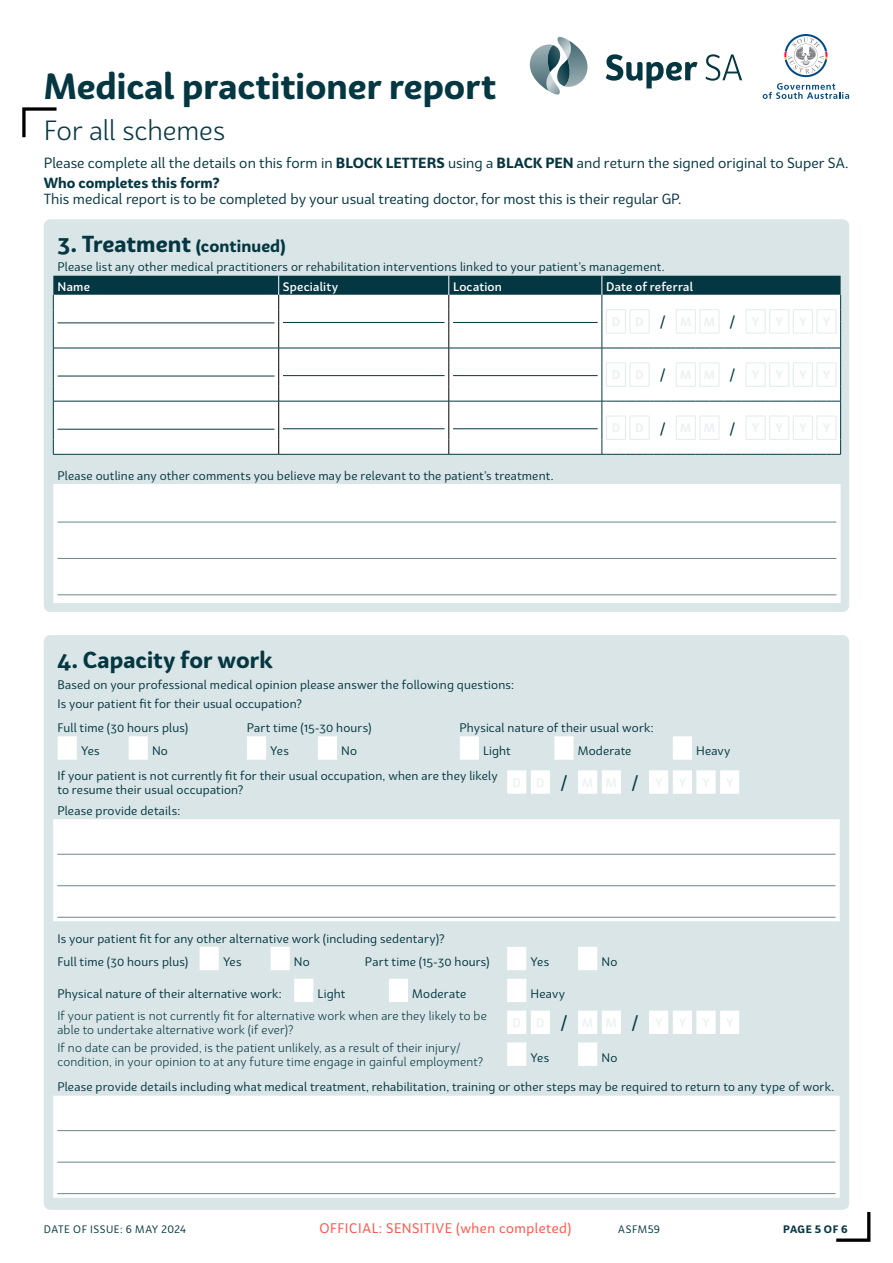
<style>
.page{position:relative;width:893px;height:1263px;background:#fff}
.page>*{position:absolute;margin:0;border:0;box-sizing:border-box;transform-origin:0 0}
.t1{font:700 35.25px "Bw Surco";color:#053742}
.t2{font:27px "Bw Surco";letter-spacing:-.005em;color:#053742}
.t3{font:700 22.5px "Bw Surco";color:#053742}
.t4{font:14.25px "Bw Surco";color:#053742}
.t5{font:700 14.25px "Bw Surco";color:#053742}
.t6{font:13.5px "Bw Surco";letter-spacing:.035em;color:#ff4f42}
.t7{font:12px/19.2px "Bw Surco";letter-spacing:.015em;color:#053742}
.t8{font:12px/13.5px "Bw Surco";letter-spacing:.015em;color:#053742}
.t9{font:500 12px "Bw Surco";letter-spacing:.015em;color:#fff}
.t10{font:500 12px "Bw Surco";color:#eaf0f1}
.t11{font:10.5px "Bw Surco";letter-spacing:.05em;color:#053742}
.t12{font:700 10.5px "Bw Surco";letter-spacing:.045em;color:#053742}
.s1{font-weight:700}
.s2{font-size:16.5px}
.s3{font-size:18px;color:#053742}
</style>
<div class="page">
<svg style="left:22px;top:107px;width:35px;height:31px"></svg>
<svg style="left:836px;top:1212px;width:35px;height:30px"></svg>
<svg style="left:784px;top:34px;width:43px;height:43px"></svg>
<svg style="left:763px;top:83px;width:86px;height:16px"></svg>
<svg style="left:606px;top:54px;width:136px;height:34px"></svg>
<svg style="left:530px;top:37px;width:57px;height:58px"></svg>
<div style="left:44px;top:219px;width:805px;height:393px;background:#d9e5e6;border-radius:7px"></div>
<div style="left:44px;top:635px;width:805px;height:575px;background:#d9e5e6;border-radius:7px"></div>
<svg style="left:53px;top:736px;width:787px;height:462px"></svg>
<hr style="left:57px;top:854px;width:778px;height:1px;background:#69878e">
<hr style="left:57px;top:885px;width:778px;height:1px;background:#69878e">
<hr style="left:57px;top:917px;width:778px;height:1px;background:#69878e">
<hr style="left:57px;top:1130px;width:778px;height:1px;background:#69878e">
<hr style="left:57px;top:1162px;width:778px;height:1px;background:#69878e">
<hr style="left:57px;top:1193px;width:778px;height:1px;background:#69878e">
<div style="left:53px;top:484px;width:788px;height:119px;background:#fff"></div>
<svg style="left:53px;top:276px;width:788px;height:179px;background:#dde4e5"></svg>
<hr style="left:58px;top:323px;width:216px;height:1px;background:#053742">
<hr style="left:283px;top:322px;width:162px;height:1px;background:#053742">
<hr style="left:453px;top:322px;width:145px;height:1px;background:#053742">
<hr style="left:58px;top:376px;width:216px;height:1px;background:#053742">
<hr style="left:283px;top:375px;width:162px;height:1px;background:#053742">
<hr style="left:453px;top:375px;width:145px;height:1px;background:#053742">
<hr style="left:58px;top:429px;width:216px;height:1px;background:#053742">
<hr style="left:283px;top:428px;width:162px;height:1px;background:#053742">
<hr style="left:453px;top:428px;width:145px;height:1px;background:#053742">
<hr style="left:58px;top:522px;width:778px;height:1px;background:#69878e">
<hr style="left:58px;top:558px;width:778px;height:1px;background:#69878e">
<hr style="left:58px;top:594px;width:778px;height:1px;background:#69878e">
<h1 class="t1" style="left:44px;top:62px;width:454px">Medical practitioner report</h1>
<h2 class="t2" style="left:44px;top:112px;width:183px">For all schemes</h2>
<p class="t4" style="left:44px;top:154px;width:806px">Please complete all the details on this form in <span class="s1">BLOCK LETTERS</span> using a <span class="s1">BLACK PEN</span> and return the signed original to Super SA.</p>
<p class="t5" style="left:44px;top:173px;width:177px">Who completes this form?</p>
<p class="t4" style="left:44px;top:190px;width:639px">This medical report is to be completed by your usual treating doctor, for most this is their regular GP.</p>
<h3 class="t3" style="left:58px;top:228px;width:230px">3. Treatment <span class="s2">(continued)</span></h3>
<p class="t7" style="left:58px;top:257px;width:608px">Please list any other medical practitioners or rehabilitation interventions linked to your patient’s management.</p>
<p class="t9" style="left:58px;top:278px;width:34px">Name</p>
<p class="t9" style="left:283px;top:278px;width:57px">Speciality</p>
<p class="t9" style="left:453px;top:278px;width:50px">Location</p>
<p class="t9" style="left:606px;top:278px;width:88px">Date of referral</p>
<p class="t7" style="left:58px;top:465px;width:497px">Please outline any other comments you believe may be relevant to the patient’s treatment.</p>
<h3 class="t3" style="left:57px;top:644px;width:217px">4. Capacity for work</h3>
<p class="t7" style="left:57px;top:675px;width:458px">Based on your professional medical opinion please answer the following questions:<br>Is your patient fit for their usual occupation?</p>
<p class="t7" style="left:57px;top:718px;width:132px">Full time (30 hours plus)</p>
<p class="t7" style="left:247px;top:718px;width:126px">Part time (15-30 hours)</p>
<p class="t7" style="left:460px;top:718px;width:196px">Physical nature of their usual work:</p>
<p class="t7" style="left:81px;top:741px;width:20px">Yes</p>
<p class="t7" style="left:152px;top:741px;width:17px">No</p>
<p class="t7" style="left:270px;top:741px;width:20px">Yes</p>
<p class="t7" style="left:341px;top:741px;width:17px">No</p>
<p class="t7" style="left:483px;top:741px;width:29px">Light</p>
<p class="t7" style="left:578px;top:741px;width:55px">Moderate</p>
<p class="t7" style="left:696px;top:741px;width:36px">Heavy</p>
<p class="t7" style="left:57px;top:769px;width:442px;line-height:13.5px">If your patient is not currently fit for their usual occupation, when are they likely to resume their usual occupation?</p>
<p class="t10" style="left:536px;top:774px;width:128px">D <span class="s3">/</span>MM<span class="s3">/</span> Y</p>
<p class="t7" style="left:57px;top:801px;width:124px">Please provide details:</p>
<p class="t7" style="left:57px;top:926px;width:389px;line-height:23.4px">Is your patient fit for any other alternative work (including sedentary)?<br>Full time (30 hours plus)</p>
<p class="t7" style="left:223px;top:952px;width:20px">Yes</p>
<p class="t7" style="left:294px;top:952px;width:17px">No</p>
<p class="t7" style="left:365px;top:952px;width:126px">Part time (15-30 hours)</p>
<p class="t7" style="left:531px;top:952px;width:20px">Yes</p>
<p class="t7" style="left:601px;top:952px;width:17px">No</p>
<p class="t7" style="left:57px;top:983px;width:226px">Physical nature of their alternative work:</p>
<p class="t7" style="left:318px;top:983px;width:29px">Light</p>
<p class="t7" style="left:412px;top:983px;width:55px">Moderate</p>
<p class="t7" style="left:531px;top:983px;width:36px">Heavy</p>
<p class="t8" style="left:57px;top:1009px;width:431px">If your patient is not currently fit for alternative work when are they likely to be able to undertake alternative work (if ever)?</p>
<p class="t10" style="left:513px;top:1014px;width:10px">D</p>
<p class="t10" style="left:536px;top:1014px;width:128px">D<span class="s3">/</span>MM<span class="s3">/</span> Y</p>
<p class="t8" style="left:57px;top:1041px;width:427px">If no date can be provided, is the patient unlikely, as a result of their injury/ condition, in your opinion to at any future time engage in gainful employment?</p>
<p class="t7" style="left:531px;top:1047px;width:20px">Yes</p>
<p class="t7" style="left:601px;top:1047px;width:17px">No</p>
<p class="t7" style="left:57px;top:1077px;width:778px">Please provide details including what medical treatment, rehabilitation, training or other steps may be required to return to any type of work.</p>
<p class="t11" style="left:44px;top:1222px;width:144px">DATE OF ISSUE: 6 MAY 2024</p>
<p class="t6" style="left:319px;top:1219px;width:254px">OFFICIAL: SENSITIVE (when completed)</p>
<p class="t11" style="left:618px;top:1222px;width:43px">ASFM59</p>
<p class="t12" style="left:783px;top:1222px;width:66px">PAGE 5 OF 6</p>
</div>
